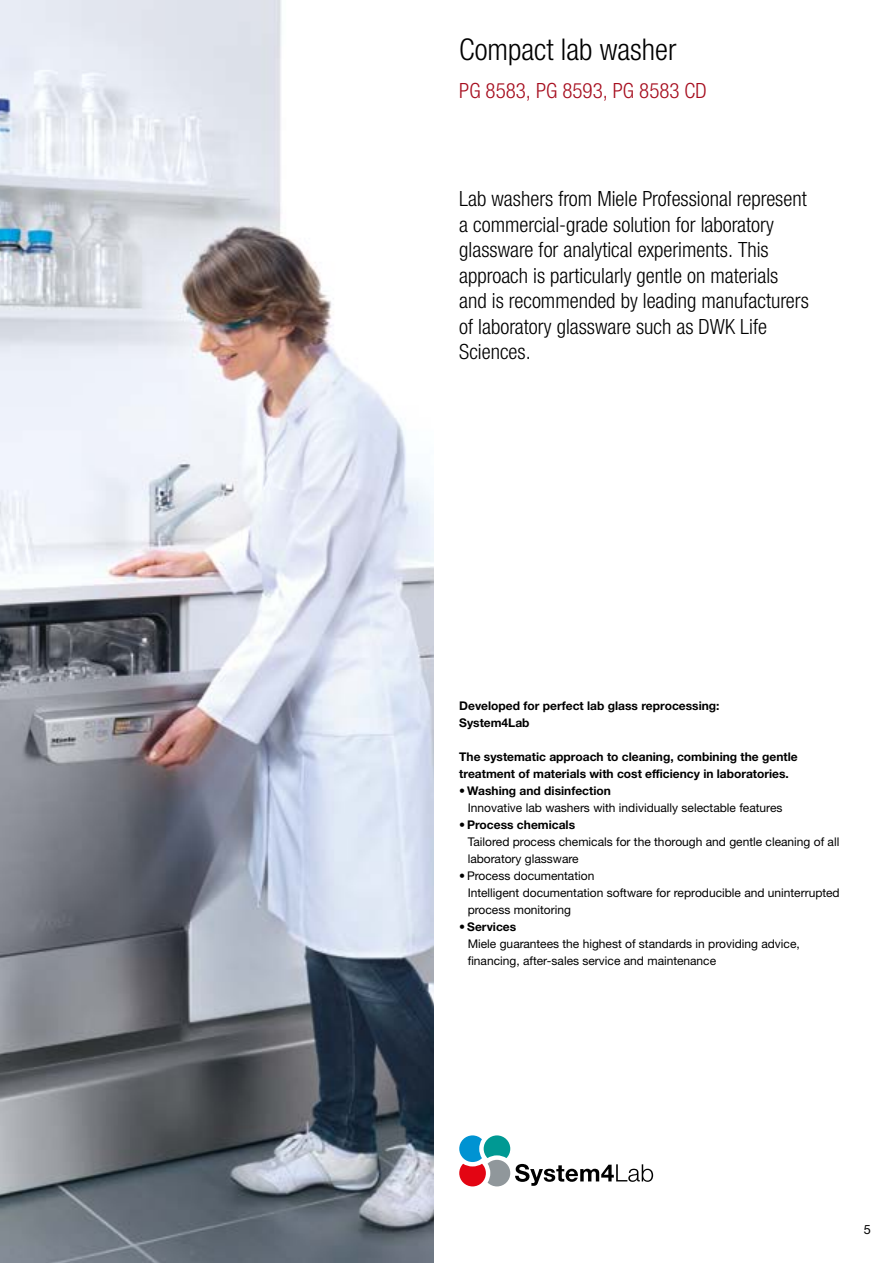
<style>
.page{position:relative;width:893px;height:1263px;background:#fff}
.page>*{position:absolute;margin:0;border:0;box-sizing:border-box;transform-origin:0 0}
.t1{font:300 condensed 30px "Helvetica Neue LTW1 G";color:#000}
.t2{font:300 condensed 21px/25.5px "Helvetica Neue LTW1 G";color:#000}
.t3{font:300 condensed 21px "Helvetica Neue LTW1 G";color:#a60d1e}
.t4{font:12.75px "Helvetica Neue LTW1 G";color:#000}
.t5{font:12px/17px "Helvetica Neue LTW1 G";color:#000}
.t6{font:700 12px/17px "Helvetica Neue LTW1 G";color:#000}
.s1{font-weight:700}
</style>
<div class="page">
<img style="left:0;top:0;width:434px;height:1263px">
<svg style="left:459px;top:1135px;width:194px;height:51px"></svg>
<h1 class="t1" style="left:459px;top:32px;width:219px">Compact lab washer</h1>
<h2 class="t3" style="left:459px;top:78px;width:249px">PG 8583, PG 8593, PG 8583 CD</h2>
<p class="t2" style="left:459px;top:186px;width:351px">Lab washers from Miele Professional represent a commercial-grade solution for laboratory glassware for analytical experiments. This approach is particularly gentle on materials and is recommended by leading manufacturers of laboratory glassware such as DWK Life Sciences.</p>
<p class="t6" style="left:459px;top:697px;width:262px">Developed for perfect lab glass reprocessing:<br>System4Lab</p>
<p class="t6" style="left:459px;top:748px;width:340px">The systematic approach to cleaning, combining the gentle treatment of materials with cost efficiency in laboratories.</p>
<p class="t5" style="left:468px;top:782px;width:316px;text-indent:-9px">• <span class="s1">Washing and disinfection<br></span>Innovative lab washers with individually selectable features</p>
<p class="t5" style="left:468px;top:816px;width:373px;text-indent:-9px">• <span class="s1">Process chemicals<br></span>Tailored process chemicals for the thorough and gentle cleaning of all laboratory glassware</p>
<p class="t5" style="left:468px;top:867px;width:373px;text-indent:-9px">• Process documentation<br>Intelligent documentation software for reproducible and uninterrupted process monitoring</p>
<p class="t5" style="left:468px;top:918px;width:334px;text-indent:-9px">• <span class="s1">Services<br></span>Miele guarantees the highest of standards in providing advice, financing, after-sales service and maintenance</p>
<p class="t4" style="left:864px;top:1221px;width:9px">5</p>
</div>
